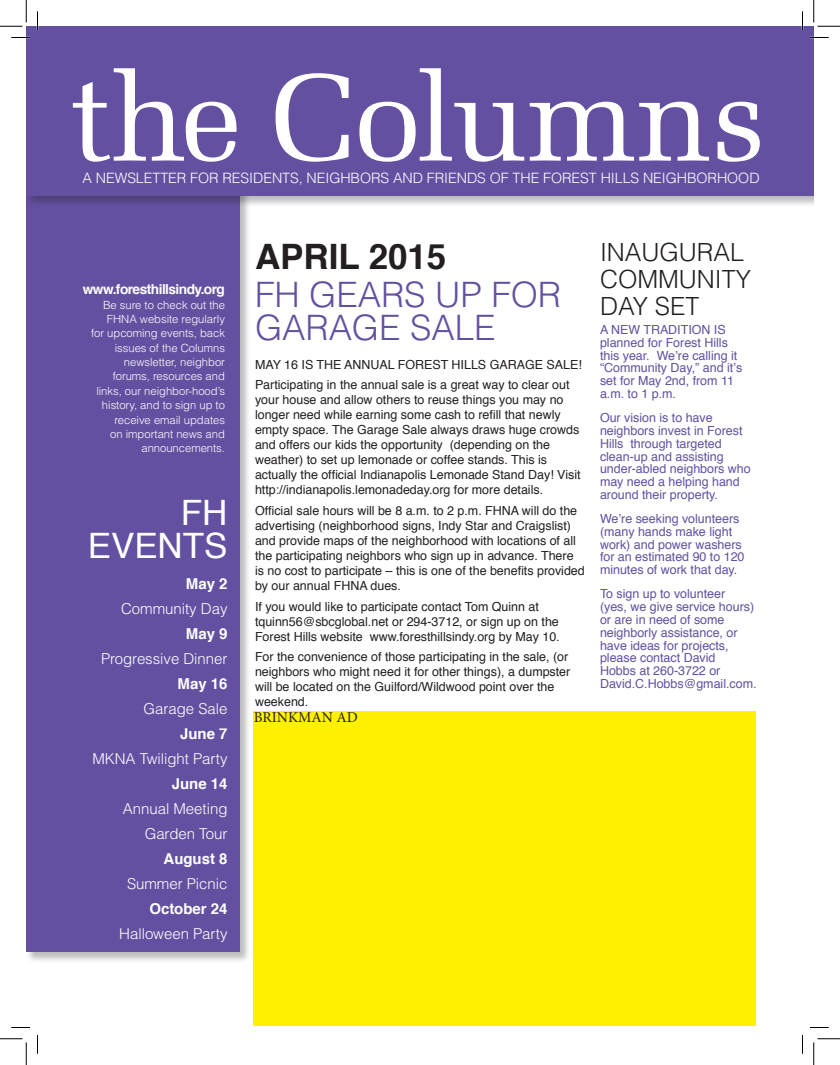
<style>
.page{position:relative;width:840px;height:1065px;background:#fff}
.page>*{position:absolute;margin:0;border:0;box-sizing:border-box;transform-origin:0 0}
.t1{font:123.75px "Melior";letter-spacing:-.005em;color:#fff}
.HEADLINE_HELV_LIGHT{font:300 35px/32.5px "Helvetica";color:#6350a1}
.HEADLINE_HELV_LIGHT-2{font:700 35px "Helvetica";color:#231f20}
.HEADLINE_HELV_LIGHT-3{font:35px "Helvetica";color:#fff}
.HEADLINE_HELV_LIGHT-4{font:300 25px "Helvetica";color:#231f20}
.BODY_HELV_LIGHT{font:300 15px "Helvetica";color:#fff}
.BODY_HELV_LIGHT-2{font:700 15px "Helvetica";color:#fff}
.t2{font:15px "Minion Pro";color:#231f20}
.t3{font:300 14.25px "Helvetica";letter-spacing:-.005em;color:#fff}
.t4{font:700 13.75px "Helvetica";letter-spacing:-.04em;color:#fff}
.BODY_HELV_LIGHT-3{font:12.5px/15px "Helvetica";color:#231f20}
.BODY_HELV_LIGHT-4{font:12.5px/12.8px "Helvetica";color:#6350a1}
.t5{font:300 11.25px/14.4px "Helvetica";color:#fff;text-align:right}
</style>
<div class="page">
<div style="left:26px;top:26px;width:225px;height:937px;background:#231f20;opacity:.3"></div>
<div style="left:26px;top:26px;width:214px;height:926px;background:#6350a1"></div>
<div style="left:26px;top:26px;width:788px;height:181px;background:#231f20;opacity:.3"></div>
<div style="left:26px;top:26px;width:788px;height:170px;background:#6350a1"></div>
<div style="left:254px;top:712px;width:502px;height:315px;background:#fff101"></div>
<svg style="left:11px;top:37px;width:19px;height:1px"></svg>
<svg style="left:810px;top:37px;width:19px;height:1px"></svg>
<svg style="left:11px;top:1027px;width:19px;height:1px"></svg>
<svg style="left:810px;top:1027px;width:19px;height:1px"></svg>
<svg style="left:37px;top:11px;width:1px;height:19px"></svg>
<svg style="left:37px;top:1035px;width:1px;height:19px"></svg>
<svg style="left:802px;top:11px;width:1px;height:19px"></svg>
<svg style="left:802px;top:1035px;width:1px;height:19px"></svg>
<svg style="left:0;top:0;width:27px;height:27px"></svg>
<svg style="left:0;top:1039px;width:27px;height:26px"></svg>
<svg style="left:814px;top:0;width:26px;height:27px"></svg>
<svg style="left:814px;top:1039px;width:26px;height:26px"></svg>
<p class="t1" style="left:71px;top:46px;width:697px">the Columns</p>
<p class="t3" style="left:82px;top:169px;width:679px">A NEWSLETTER FOR RESIDENTS, NEIGHBORS AND FRIENDS OF THE FOREST HILLS NEIGHBORHOOD</p>
<p class="t4" style="left:83px;top:277px;width:144px">www.foresthillsindy.org</p>
<p class="t5" style="left:91px;top:297px;width:135px">Be sure to check out the<br>FHNA website regularly for upcoming events, back issues of the Columns newsletter, neighbor forums, resources and links, our neighbor-hood’s history, and to sign up to receive email updates<br>on important news and announcements.</p>
<p class="HEADLINE_HELV_LIGHT-3" style="left:181px;top:483px;width:48px">FH</p>
<p class="HEADLINE_HELV_LIGHT-3" style="left:88px;top:516px;width:141px">EVENTS</p>
<p class="BODY_HELV_LIGHT-2" style="left:186px;top:570px;width:43px">May 2</p>
<p class="BODY_HELV_LIGHT" style="left:121px;top:599px;width:108px">Community Day</p>
<p class="BODY_HELV_LIGHT-2" style="left:186px;top:620px;width:43px">May 9</p>
<p class="BODY_HELV_LIGHT" style="left:101px;top:649px;width:128px">Progressive Dinner</p>
<p class="BODY_HELV_LIGHT-2" style="left:178px;top:670px;width:51px">May 16</p>
<p class="BODY_HELV_LIGHT" style="left:144px;top:699px;width:85px">Garage Sale</p>
<p class="BODY_HELV_LIGHT-2" style="left:180px;top:720px;width:49px">June 7</p>
<p class="BODY_HELV_LIGHT" style="left:92px;top:749px;width:137px">MKNA Twilight Party</p>
<p class="BODY_HELV_LIGHT-2" style="left:172px;top:770px;width:57px">June 14</p>
<p class="BODY_HELV_LIGHT" style="left:123px;top:799px;width:106px">Annual Meeting</p>
<p class="BODY_HELV_LIGHT" style="left:145px;top:824px;width:84px">Garden Tour</p>
<p class="BODY_HELV_LIGHT-2" style="left:164px;top:845px;width:65px">August 8</p>
<p class="BODY_HELV_LIGHT" style="left:127px;top:874px;width:102px">Summer Picnic</p>
<p class="BODY_HELV_LIGHT-2" style="left:149px;top:895px;width:80px">October 24</p>
<p class="BODY_HELV_LIGHT" style="left:119px;top:924px;width:110px">Halloween Party</p>
<p class="HEADLINE_HELV_LIGHT-2" style="left:255px;top:225px;width:193px">APRIL 2015</p>
<p class="HEADLINE_HELV_LIGHT" style="left:255px;top:278px;width:308px">FH GEARS UP FOR<br>GARAGE SALE</p>
<p class="BODY_HELV_LIGHT-3" style="left:255px;top:356px;width:328px">MAY 16 IS THE ANNUAL FOREST HILLS GARAGE SALE!</p>
<p class="BODY_HELV_LIGHT-3" style="left:255px;top:377px;width:327px">Participating in the annual sale is a great way to clear out your house and allow others to reuse things you may no longer need while earning some cash to refill that newly empty space. The Garage Sale always draws huge crowds and offers our kids the opportunity (depending on the weather) to set up lemonade or coffee stands. This is actually the official Indianapolis Lemonade Stand Day! Visit http://indianapolis.lemonadeday.org for more details.</p>
<p class="BODY_HELV_LIGHT-3" style="left:255px;top:503px;width:331px">Official sale hours will be 8 a.m. to 2 p.m. FHNA will do the advertising (neighborhood signs, Indy Star and Craigslist) and provide maps of the neighborhood with locations of all the participating neighbors who sign up in advance. There is no cost to participate – this is one of the benefits provided by our annual FHNA dues.</p>
<p class="BODY_HELV_LIGHT-3" style="left:255px;top:598px;width:306px">If you would like to participate contact Tom Quinn at tquinn56@sbcglobal.net or 294-3712, or sign up on the<br>Forest Hills website www.foresthillsindy.org by May 10.</p>
<p class="BODY_HELV_LIGHT-3" style="left:255px;top:649px;width:317px">For the convenience of those participating in the sale, (or neighbors who might need it for other things), a dumpster will be located on the Guilford/Wildwood point over the weekend.</p>
<p class="t2" style="left:254px;top:708px;width:106px">BRINKMAN AD</p>
<p class="HEADLINE_HELV_LIGHT-4" style="left:600px;top:237px;width:146px">INAUGURAL</p>
<p class="HEADLINE_HELV_LIGHT-4" style="left:600px;top:264px;width:152px">COMMUNITY</p>
<p class="HEADLINE_HELV_LIGHT-4" style="left:600px;top:291px;width:101px">DAY SET</p>
<p class="BODY_HELV_LIGHT-4" style="left:600px;top:323px;width:144px">A NEW TRADITION IS planned for Forest Hills this year. We’re calling it “Community Day,” and it’s set for May 2nd, from 11 a.m. to 1 p.m.</p>
<p class="BODY_HELV_LIGHT-4" style="left:600px;top:411px;width:152px">Our vision is to have neighbors invest in Forest<br>Hills through targeted clean-up and assisting under-abled neighbors who may need a helping hand around their property.</p>
<p class="BODY_HELV_LIGHT-4" style="left:600px;top:512px;width:146px">We’re seeking volunteers (many hands make light work) and power washers for an estimated 90 to 120 minutes of work that day.</p>
<p class="BODY_HELV_LIGHT-4" style="left:600px;top:587px;width:158px">To sign up to volunteer<br>(yes, we give service hours) or are in need of some neighborly assistance, or have ideas for projects, please contact David<br>Hobbs at 260-3722 or<br>David.C.Hobbs@gmail.com.</p>
</div>
